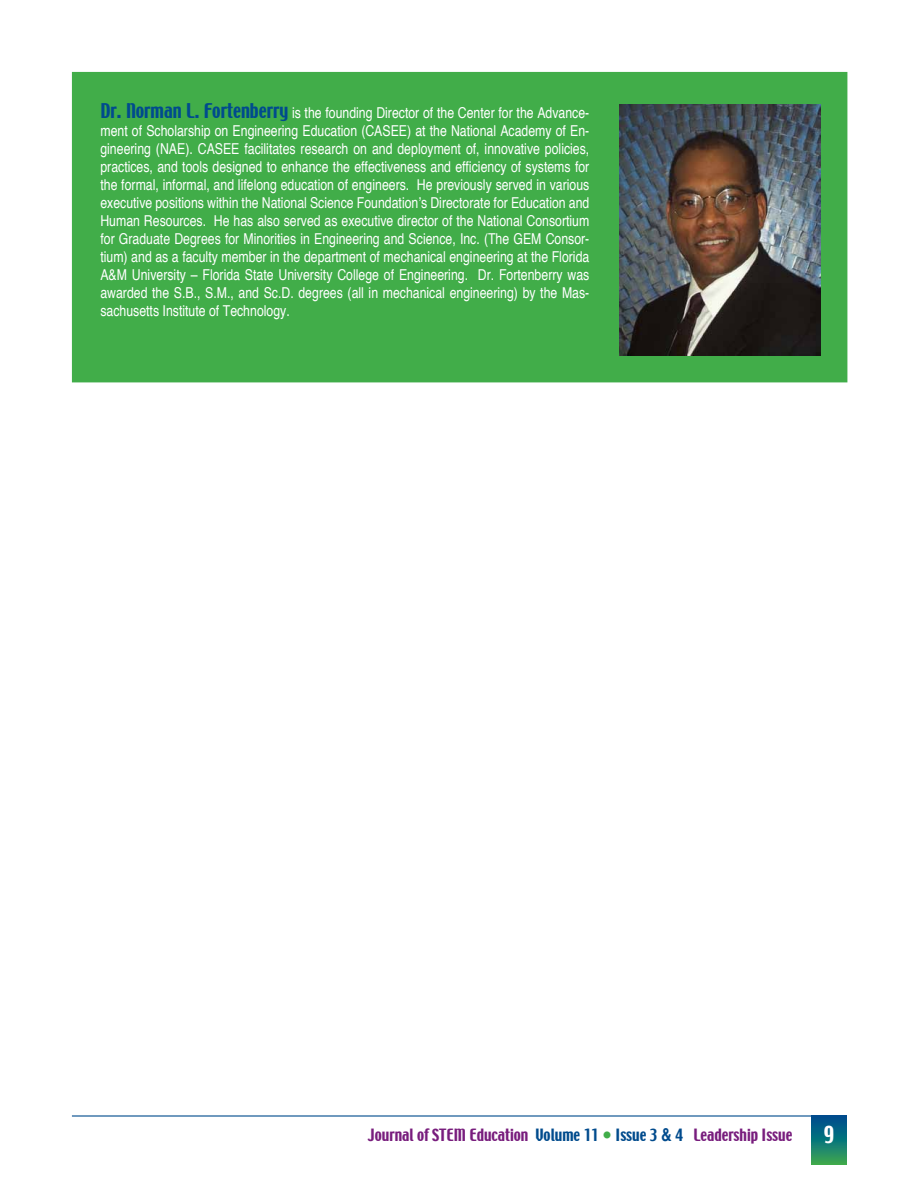
<style>
.page{position:relative;width:918px;height:1188px;background:#fff}
.page>*{position:absolute;margin:0;border:0;box-sizing:border-box;transform-origin:0 0}
.t1{font:21px "Techno";color:#fff}
.t2{font:condensed 15px/18px "Helvetica";color:#fff;text-align:justify}
.t3{font:15px "Techno";color:#781d7d}
.s1{font-family:"Techno";font-stretch:normal;font-size:18px;color:#004b8d}
.s2{color:#004b8d}
.s3{font-size:16.5px;color:#41ad49}
.s4{font-family:"Helvetica";font-weight:700;font-stretch:condensed;font-size:18px;color:#004b8d}
</style>
<div class="page">
<hr style="left:72px;top:1115px;width:774px;height:2px;background:#004b8d">
<svg style="left:811px;top:1117px;width:35px;height:47px;background:#127774"></svg>
<div style="left:72px;top:72px;width:775px;height:310px;background:#41ad49"></div>
<img style="left:619px;top:104px;width:201px;height:251px">
<p class="t2" style="left:100px;top:103px;width:490px"><span class="s1">Dr. Norman L. Fortenberry</span> is the founding Director of the Center for the Advance&shy;ment of Scholarship on Engineering Education (CASEE) at the National Academy of En&shy;gineering (NAE). CASEE facilitates research on and deployment of, innovative policies, practices, and tools designed to enhance the effectiveness and efficiency of systems for the formal, informal, and lifelong education of engineers. He previously served in various executive positions within the National Science Foundation’s Directorate for Education and Human Resources. He has also served as executive director of the National Consortium for Graduate Degrees for Minorities in Engineering and Science, Inc. (The GEM Consor&shy;tium) and as a faculty member in the department of mechanical engineering at the Florida A&amp;M University – Florida State University College of Engineering. Dr. Fortenberry was awarded the S.B., S.M., and Sc.D. degrees (all in mechanical engineering) by the Mas&shy;sachusetts Institute of Technology.</p>
<p class="t3" style="left:368px;top:1125px;width:426px">Journal of STEM Education <span class="s2">Volume 11</span> <span class="s3">•</span> <span class="s2">Issue 3</span> <span class="s4">&amp;</span> <span class="s2">4</span> Leadership Issue</p>
<h1 class="t1" style="left:824px;top:1121px;width:12px">9</h1>
</div>
